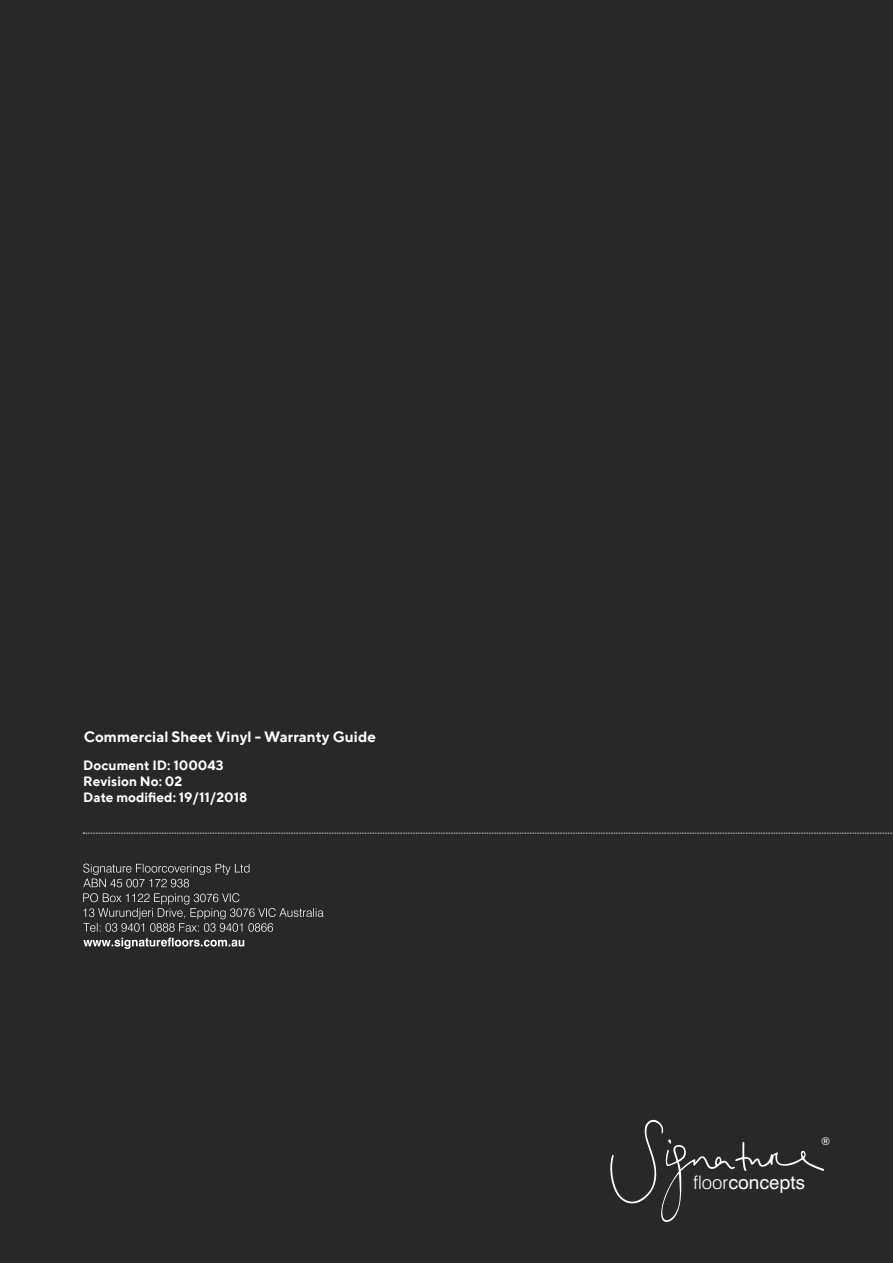
<style>
.page{position:relative;width:893px;height:1263px;background:#292829}
.page>*{position:absolute;margin:0;border:0;box-sizing:border-box;transform-origin:0 0}
.t1{font:18.6px "Swiss 721 BT";color:#fff}
.t2{font:700 15px "TT Norms";color:#fff}
.t3{font:700 13.5px/16.2px "TT Norms";color:#fff}
.t4{font:10.95px "Swiss 721 BT";color:#fff}
.s1{font-weight:300}
</style>
<div class="page">
<svg style="left:610px;top:1120px;width:214px;height:102px"></svg>
<svg style="left:83px;top:938px;width:161px;height:11px"></svg>
<svg style="left:83px;top:863px;width:166px;height:24px"></svg>
<svg style="left:83px;top:893px;width:241px;height:39px"></svg>
<svg style="left:83px;top:833px;width:810px;height:1px"></svg>
<p class="t2" style="left:84px;top:727px;width:294px">Commercial Sheet Vinyl - Warranty Guide</p>
<p class="t3" style="left:83px;top:756px;width:166px">Document ID: 100043<br>Revision No: 02<br>Date modified: 19/11/2018</p>
<h1 class="t1" style="left:693px;top:1171px;width:113px"><span class="s1">floor</span>concepts</h1>
<p class="t4" style="left:821px;top:1134px;width:11px">®</p>
</div>
